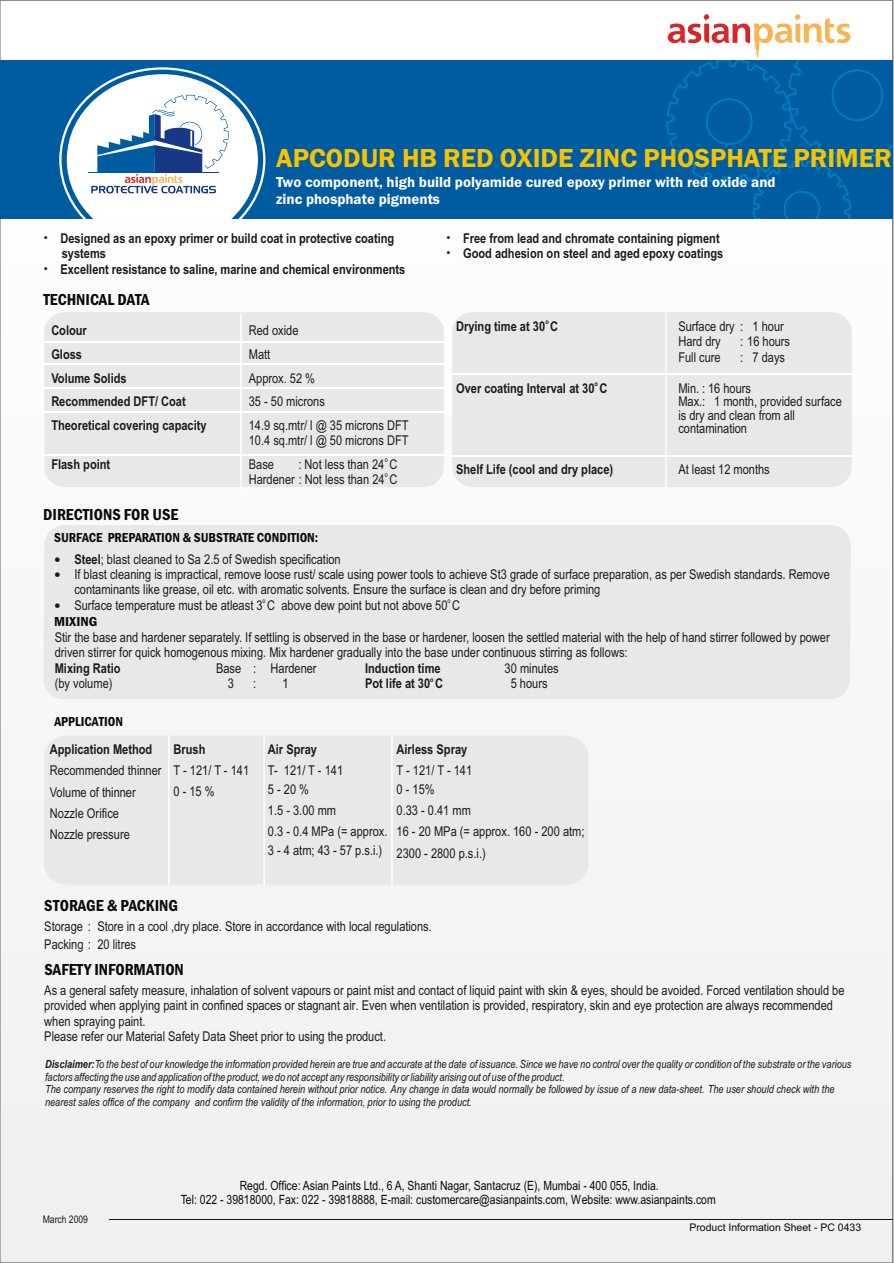
<style>
.page{position:relative;width:894px;height:1263px;background:#fff}
.page>*{position:absolute;margin:0;border:0;box-sizing:border-box;transform-origin:0 0}
.t1{font:27px "Franklin Gothic Demi";color:#f7c200}
.t2{font:16.5px "Franklin Gothic Demi Cond";color:#0a0a0d}
.t3{font:15px/17px "Franklin Gothic Demi";color:#fff}
.t4{font:13.5px/15.3px "Arial Narrow";color:#1f1a17}
.t5{font:700 13.5px "Arial Narrow";color:#1f1a17}
.t6{font:13.5px "Franklin Gothic Demi Cond";color:#0a0a0d}
.t7{font:13.5px "Franklin Gothic Demi Cond";color:#0a0a0d;scale:1.1 1}
.t8{font:12.75px/14.4px "Arial Narrow";color:#0a0a0d;text-align:center}
.t9{font:italic 11.25px/12.6px "Arial Narrow";color:#1f1a17}
.t10{font:10.5px "Arial";color:#0a0a0d}
.t11{font:10.5px "Arial Narrow";color:#1f1a17}
.t12{font:6.75px "Arial Narrow";color:#1f1a17}
.t13{font:700 6.75px "Arial Narrow";color:#1f1a17}
.s1{font-weight:700}
</style>
<div class="page">
<div style="left:0;top:0;width:893px;height:1263px;background:#f5f4f4"></div>
<div style="left:0;top:61px;width:892px;height:158px;background:#005ca1"></div>
<svg style="left:665px;top:14px;width:227px;height:205px"></svg>
<div style="left:706px;top:98px;width:47px;height:47px;border:2px solid #007dc2;border-radius:50%"></div>
<hr style="left:110px;top:1219px;width:783px;height:1px;background:#1f1a17">
<svg style="left:59px;top:67px;width:207px;height:185px"></svg>
<div style="left:452px;top:312px;width:400px;height:175px;background:#e8e8e8;border-radius:20px"></div>
<div style="left:44px;top:312px;width:400px;height:175px;background:#e8e8e8;border-radius:20px"></div>
<hr style="left:447px;top:373px;width:407px;height:2px;background:#fff">
<hr style="left:447px;top:455px;width:407px;height:1px;background:#fff">
<hr style="left:43px;top:341px;width:404px;height:1px;background:#fff">
<hr style="left:43px;top:363px;width:404px;height:2px;background:#fff">
<hr style="left:43px;top:387px;width:404px;height:2px;background:#fff">
<hr style="left:43px;top:454px;width:404px;height:1px;background:#fff">
<hr style="left:43px;top:411px;width:404px;height:2px;background:#fff">
<hr style="left:665px;top:313px;width:2px;height:177px;background:#fff">
<hr style="left:240px;top:313px;width:2px;height:178px;background:#fff">
<div style="left:45px;top:736px;width:543px;height:148px;background:#e8e8e8"></div>
<hr style="left:168px;top:736px;width:2px;height:148px;background:#fff">
<hr style="left:263px;top:736px;width:2px;height:150px;background:#fff">
<hr style="left:391px;top:736px;width:2px;height:150px;background:#fff">
<div style="left:44px;top:525px;width:806px;height:174px;background:#e8e8e8"></div>
<svg style="left:55px;top:557px;width:5px;height:5px"></svg>
<svg style="left:55px;top:572px;width:5px;height:5px"></svg>
<svg style="left:55px;top:603px;width:5px;height:5px"></svg>
<h1 class="t1" style="left:276px;top:148px;width:617px">APCODUR HB RED OXIDE ZINC PHOSPHATE PRIMER</h1>
<p class="t3" style="left:276px;top:175px;width:501px">Two component, high build polyamide cured epoxy primer with red oxide and zinc phosphate pigments</p>
<p class="t5" style="left:60px;top:233px;width:335px">Designed as an epoxy primer or build coat in protective coating</p>
<p class="t5" style="left:463px;top:233px;width:258px">Free from lead and chromate containing pigment</p>
<p class="t5" style="left:62px;top:249px;width:46px">systems</p>
<p class="t5" style="left:463px;top:249px;width:262px">Good adhesion on steel and aged epoxy coatings</p>
<p class="t5" style="left:60px;top:264px;width:346px">Excellent resistance to saline, marine and chemical environments</p>
<p class="t2" style="left:43px;top:293px;width:108px">TECHNICAL DATA</p>
<p class="t5" style="left:51px;top:326px;width:37px">Colour</p>
<p class="t4" style="left:249px;top:324px;width:51px">Red oxide</p>
<p class="t5" style="left:51px;top:349px;width:32px">Gloss</p>
<p class="t4" style="left:249px;top:348px;width:23px">Matt</p>
<p class="t5" style="left:51px;top:373px;width:77px">Volume Solids</p>
<p class="t4" style="left:249px;top:371px;width:68px">Approx. 52 %</p>
<p class="t5" style="left:51px;top:396px;width:136px">Recommended DFT/ Coat</p>
<p class="t4" style="left:249px;top:395px;width:78px">35 - 50 microns</p>
<p class="t5" style="left:51px;top:421px;width:157px">Theoretical covering capacity</p>
<p class="t4" style="left:249px;top:419px;width:161px">14.9 sq.mtr/ l @ 35 microns DFT<br>10.4 sq.mtr/ l @ 50 microns DFT</p>
<p class="t12" style="left:385px;top:457px;width:5px">o</p>
<p class="t5" style="left:51px;top:459px;width:60px">Flash point</p>
<p class="t4" style="left:249px;top:458px;width:27px">Base</p>
<p class="t4" style="left:299px;top:458px;width:100px">: Not less than 24 C</p>
<p class="t12" style="left:385px;top:472px;width:5px">o</p>
<p class="t4" style="left:249px;top:473px;width:150px">Hardener : Not less than 24 C</p>
<p class="t2" style="left:43px;top:508px;width:137px">DIRECTIONS FOR USE</p>
<p class="t6" style="left:54px;top:533px;width:266px">SURFACE PREPARATION &amp; SUBSTRATE CONDITION:</p>
<p class="t13" style="left:545px;top:319px;width:5px">o</p>
<p class="t5" style="left:456px;top:321px;width:104px">Drying time at 30 C</p>
<p class="t4" style="left:678px;top:320px;width:107px">Surface dry : 1 hour<br>Hard dry</p>
<p class="t4" style="left:740px;top:335px;width:51px">: 16 hours</p>
<p class="t4" style="left:678px;top:350px;width:44px">Full cure</p>
<p class="t4" style="left:740px;top:350px;width:46px">: 7 days</p>
<p class="t13" style="left:595px;top:381px;width:5px">o</p>
<p class="t5" style="left:456px;top:383px;width:153px">Over coating Interval at 30 C</p>
<p class="t4" style="left:678px;top:382px;width:165px;line-height:13.5px">Min. : 16 hours<br>Max.: 1 month, provided surface is dry and clean from all contamination</p>
<p class="t5" style="left:456px;top:464px;width:159px">Shelf Life (cool and dry place)</p>
<p class="t4" style="left:678px;top:463px;width:93px">At least 12 months</p>
<p class="t4" style="left:74px;top:553px;width:757px"><span class="s1">Steel</span>; blast cleaned to Sa 2.5 of Swedish specification<br>If blast cleaning is impractical, remove loose rust/ scale using power tools to achieve St3 grade of surface preparation, as per Swedish standards. Remove contaminants like grease, oil etc. with aromatic solvents. Ensure the surface is clean and dry before priming</p>
<p class="t12" style="left:263px;top:598px;width:5px">o</p>
<p class="t12" style="left:448px;top:598px;width:5px">o</p>
<p class="t4" style="left:74px;top:599px;width:387px">Surface temperature must be atleast 3 C above dew point but not above 50 C</p>
<p class="t7" style="left:54px;top:616px;width:41px">MIXING</p>
<p class="t4" style="left:55px;top:631px;width:777px">Stir the base and hardener separately. If settling is observed in the base or hardener, loosen the settled material with the help of hand stirrer followed by power driven stirrer for quick homogenous mixing. Mix hardener gradually into the base under continuous stirring as follows:</p>
<p class="t5" style="left:55px;top:663px;width:67px">Mixing Ratio</p>
<p class="t4" style="left:216px;top:661px;width:102px">Base : Hardener</p>
<p class="t5" style="left:365px;top:663px;width:77px">Induction time</p>
<p class="t4" style="left:505px;top:661px;width:56px">30 minutes</p>
<p class="t13" style="left:430px;top:677px;width:5px">o</p>
<p class="t4" style="left:55px;top:677px;width:59px">(by volume)</p>
<p class="t4" style="left:228px;top:677px;width:8px">3</p>
<p class="t4" style="left:253px;top:677px;width:5px">:</p>
<p class="t4" style="left:282px;top:677px;width:8px">1</p>
<p class="t5" style="left:365px;top:679px;width:80px">Pot life at 30 C</p>
<p class="t4" style="left:511px;top:677px;width:38px">5 hours</p>
<p class="t6" style="left:54px;top:716px;width:70px">APPLICATION</p>
<p class="t5" style="left:50px;top:744px;width:104px">Application Method</p>
<p class="t4" style="left:50px;top:761px;width:113px;line-height:21.5px">Recommended thinner<br>Volume of thinner<br>Nozzle Orifice<br>Nozzle pressure</p>
<p class="t5" style="left:173px;top:744px;width:33px">Brush</p>
<p class="t4" style="left:173px;top:761px;width:77px;line-height:21.1px">T - 121/ T - 141<br>0 - 15 %</p>
<p class="t2" style="left:44px;top:899px;width:135px">STORAGE &amp; PACKING</p>
<p class="t5" style="left:268px;top:744px;width:51px">Air Spray</p>
<p class="t4" style="left:268px;top:763px;width:77px;line-height:18.3px">T- 121/ T - 141<br>5 - 20 %</p>
<p class="t4" style="left:268px;top:801px;width:121px;line-height:21.5px">1.5 - 3.00 mm<br>0.3 - 0.4 MPa (= approx.</p>
<p class="t4" style="left:268px;top:844px;width:116px">3 - 4 atm; 43 - 57 p.s.i.)</p>
<p class="t5" style="left:397px;top:744px;width:72px">Airless Spray</p>
<p class="t4" style="left:397px;top:763px;width:77px;line-height:18.3px">T - 121/ T - 141<br>0 - 15%</p>
<p class="t4" style="left:397px;top:801px;width:190px;line-height:21.5px">0.33 - 0.41 mm<br>16 - 20 MPa (= approx. 160 - 200 atm;<br>2300 - 2800 p.s.i.)</p>
<p class="t4" style="left:44px;top:918px;width:389px;line-height:18.3px">Storage : Store in a cool ,dry place. Store in accordance with local regulations.<br>Packing : 20 litres</p>
<p class="t2" style="left:44px;top:964px;width:141px">SAFETY INFORMATION</p>
<p class="t4" style="left:44px;top:984px;width:802px">As a general safety measure, inhalation of solvent vapours or paint mist and contact of liquid paint with skin &amp; eyes, should be avoided. Forced ventilation should be provided when applying paint in confined spaces or stagnant air. Even when ventilation is provided, respiratory, skin and eye protection are always recommended when spraying paint.<br>Please refer our Material Safety Data Sheet prior to using the product.</p>
<p class="t9" style="left:45px;top:1059px;width:808px"><span class="s1">Disclaimer:</span>To the best of our knowledge the information provided herein are true and accurate at the date of issuance. Since we have no control over the quality or condition of the substrate or the various factors affecting the use and application of the product, we do not accept any responsibility or liability arising out of use of the product.<br>The company reserves the right to modify data contained herein without prior notice. Any change in data would normally be followed by issue of a new data-sheet. The user should check with the nearest sales office of the company and confirm the validity of the information, prior to using the product.</p>
<p class="t11" style="left:43px;top:1216px;width:47px">March 2009</p>
<p class="t8" style="left:181px;top:1179px;width:537px">Regd. Office: Asian Paints Ltd., 6 A, Shanti Nagar, Santacruz (E), Mumbai - 400 055, India.<br>Tel: 022 - 39818000, Fax: 022 - 39818888, E-mail: customercare@asianpaints.com, Website: www.asianpaints.com</p>
<p class="t10" style="left:689px;top:1224px;width:173px">Product Information Sheet - PC 0433</p>
</div>
